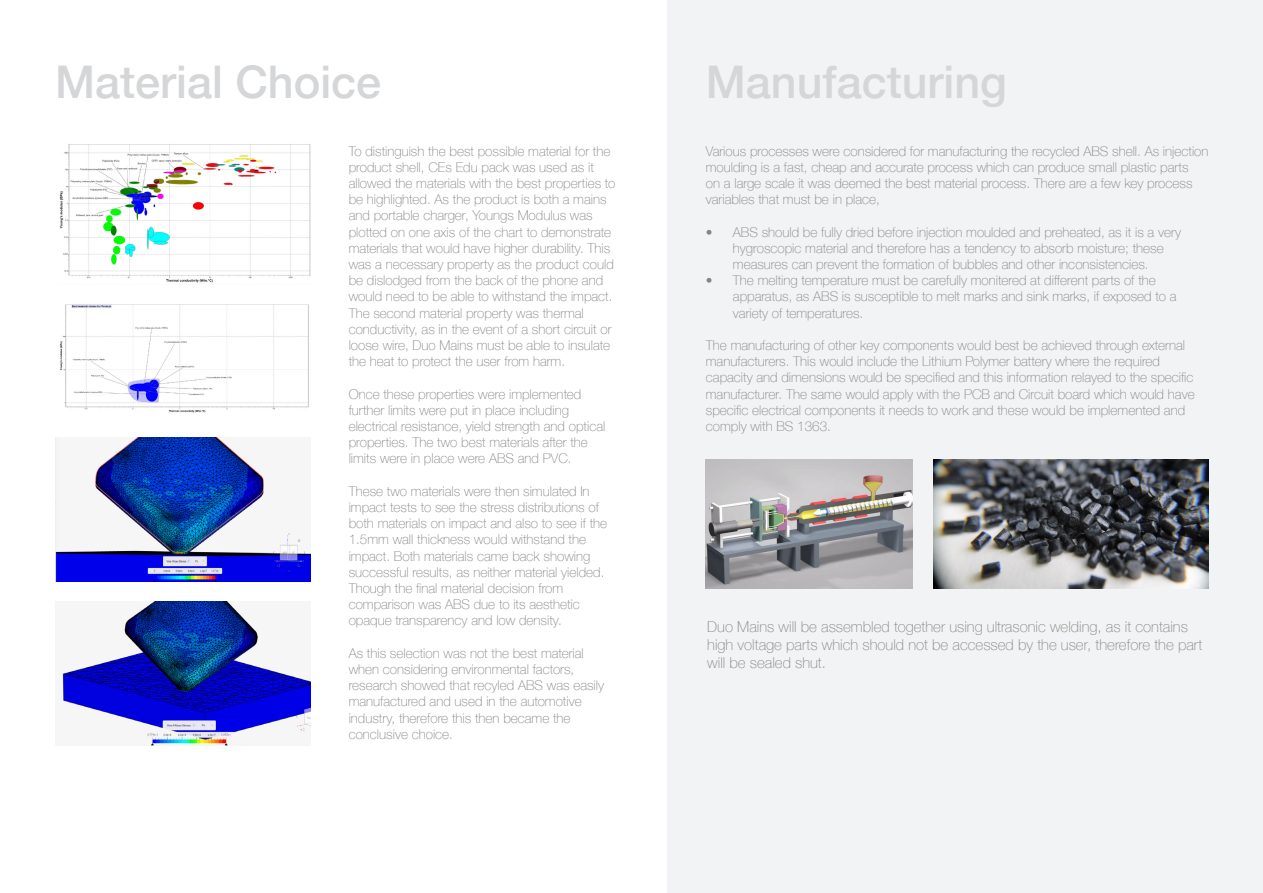
<style>
.page{position:relative;width:1263px;height:893px;background:#fff}
.page>*{position:absolute;margin:0;border:0;box-sizing:border-box;transform-origin:0 0}
.t1{font:500 45px "Helvetica Neue";color:#d5d6d8}
.t2{font:100 15px/18px "Helvetica Neue";color:#848582}
.t3{font:100 13.5px/16.2px "Helvetica Neue";color:#848582}
</style>
<div class="page">
<div style="left:668px;top:0;width:595px;height:893px;background:#f2f3f4"></div>
<img style="left:59px;top:144px;width:251px;height:139px">
<img style="left:59px;top:304px;width:250px;height:109px">
<img style="left:55px;top:437px;width:255px;height:144px">
<img style="left:61px;top:601px;width:249px;height:145px">
<img style="left:706px;top:460px;width:206px;height:129px">
<img style="left:934px;top:460px;width:274px;height:129px">
<p class="t1" style="left:55px;top:46px;width:327px">Material Choice</p>
<p class="t3" style="left:349px;top:142px;width:268px">To distinguish the best possible material for the product shell, CEs Edu pack was used as it allowed the materials with the best properties to be highlighted. As the product is both a mains and portable charger, Youngs Modulus was plotted on one axis of the chart to demonstrate materials that would have higher durability. This was a necessary property as the product could be dislodged from the back of the phone and would need to be able to withstand the impact.<br>The second material property was thermal conductivity, as in the event of a short circuit or loose wire, Duo Mains must be able to insulate the heat to protect the user from harm.</p>
<p class="t3" style="left:349px;top:385px;width:258px">Once these properties were implemented further limits were put in place including electrical resistance, yield strength and optical properties. The two best materials after the limits were in place were ABS and PVC.</p>
<p class="t3" style="left:349px;top:482px;width:260px">These two materials were then simulated In impact tests to see the stress distributions of both materials on impact and also to see if the 1.5mm wall thickness would withstand the impact. Both materials came back showing successful results, as neither material yielded.<br>Though the final material decision from comparison was ABS due to its aesthetic opaque transparency and low density.</p>
<p class="t3" style="left:349px;top:644px;width:257px">As this selection was not the best material when considering environmental factors, research showed that recyled ABS was easily manufactured and used in the automotive industry, therefore this then became the conclusive choice.</p>
<p class="t1" style="left:706px;top:46px;width:302px">Manufacturing</p>
<p class="t3" style="left:706px;top:142px;width:504px">Various processes were considered for manufacturing the recycled ABS shell. As injection moulding is a fast, cheap and accurate process which can produce small plastic parts<br>on a large scale it was deemed the best material process. There are a few key process variables that must be in place,</p>
<p class="t3" style="left:733px;top:223px;width:450px;text-indent:-27px">• ABS should be fully dried before injection moulded and preheated, as it is a very hygroscopic material and therefore has a tendency to absorb moisture; these measures can prevent the formation of bubbles and other inconsistencies.</p>
<p class="t3" style="left:733px;top:272px;width:445px;text-indent:-27px">• The melting temperature must be carefully monitered at different parts of the apparatus, as ABS is susceptible to melt marks and sink marks, if exposed to a variety of temperatures.</p>
<p class="t3" style="left:706px;top:336px;width:490px">The manufacturing of other key components would best be achieved through external manufacturers. This would include the Lithium Polymer battery where the required capacity and dimensions would be specified and this information relayed to the specific manufacturer. The same would apply with the PCB and Circuit board which would have specific electrical components it needs to work and these would be implemented and comply with BS 1363.</p>
<p class="t2" style="left:707px;top:617px;width:496px">Duo Mains will be assembled together using ultrasonic welding, as it contains high voltage parts which should not be accessed by the user, therefore the part will be sealed shut.</p>
</div>
